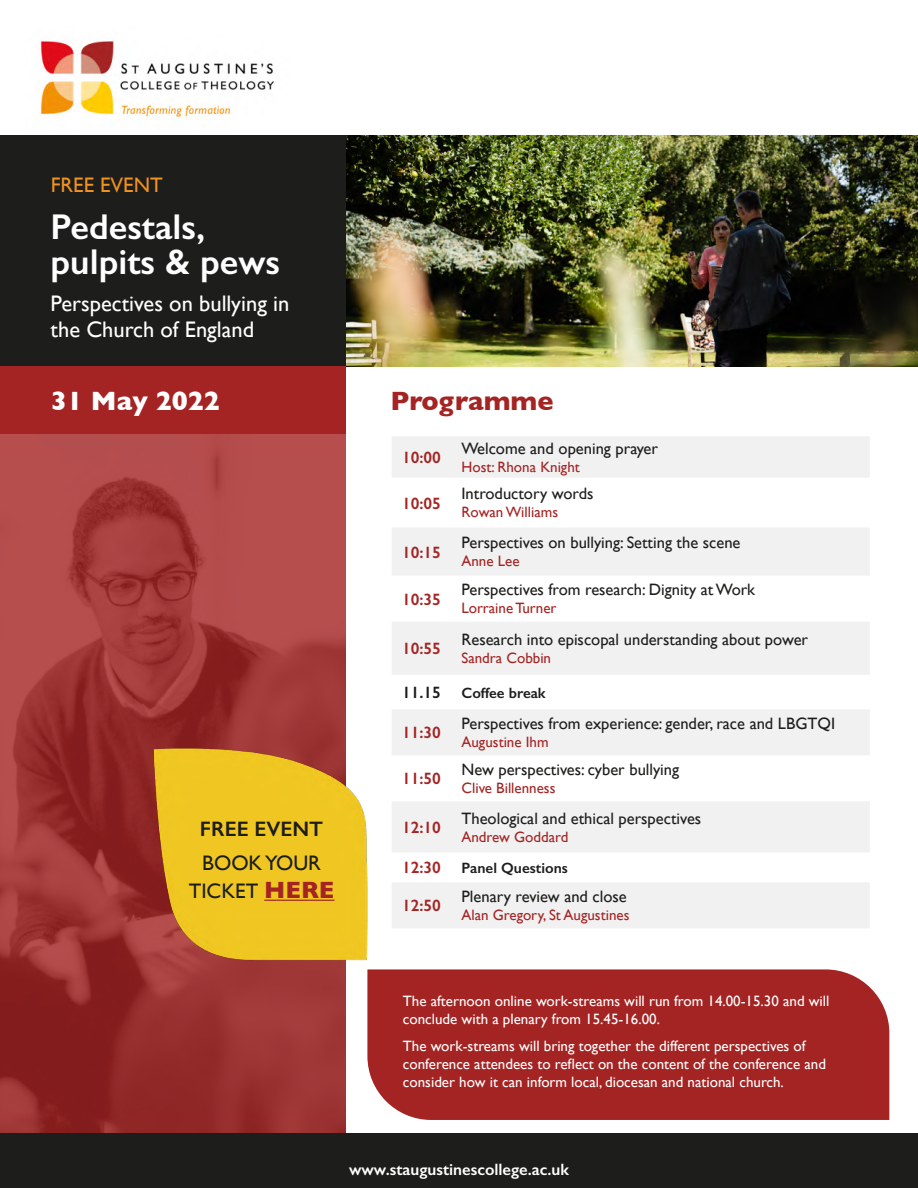
<style>
.page{position:relative;width:918px;height:1188px;background:#fff}
.page>*{position:absolute;margin:0;border:0;box-sizing:border-box;transform-origin:0 0}
.t1{font:600 36px/34.5px "Gill Sans";color:#fff}
.t2{font:700 27px "Gill Sans";color:#a42423}
.t3{font:700 27px "Gill Sans";color:#fff}
.t4{font:22.5px/25.5px "Gill Sans";color:#fff}
.t5{font:21px/28.8px "Gill Sans";color:#1d1d1b;text-align:center}
.t6{font:600 21px "Gill Sans";color:#1d1d1b}
.t7{font:21px "Gill Sans";color:#f19220}
.t8{font:16.5px "Gill Sans";color:#1d1d1b}
.t9{font:600 16.5px "Gill Sans";color:#a42423}
.t10{font:600 16.5px "Gill Sans";color:#fff}
.t11{font:15px/18px "Gill Sans";color:#fff}
.t12{font:15px "Gill Sans";color:#a42423}
.t13{font:600 15px/31.2px "Gill Sans";color:#1d1d1b;text-align:right}
.s1{font-weight:700;font-size:24px;color:#a42423}
.s2{font-size:16.5px}
.s3{font-weight:400;color:#a42423}
.s4{font-size:16.5px;color:#a42423}
</style>
<div class="page">
<img style="left:345px;top:135px;width:573px;height:231px">
<div style="left:0;top:135px;width:345px;height:298px;background:#1d1d1b"></div>
<img style="left:0;top:433px;width:345px;height:701px">
<div style="left:367px;top:969px;width:522px;height:151px;background:#a42423"></div>
<div style="left:0;top:1134px;width:918px;height:54px;background:#1d1d1b"></div>
<svg style="left:392px;top:436px;width:478px;height:492px;fill:#f1f1f2"></svg>
<div style="left:0;top:366px;width:345px;height:67px;background:#a42423"></div>
<img style="left:40px;top:40px;width:234px;height:79px">
<img style="left:146px;top:720px;width:231px;height:253px">
<hr style="left:264px;top:900px;width:71px;height:1px;background:#a42423">
<p class="t7" style="left:51px;top:173px;width:114px">FREE EVENT</p>
<h1 class="t1" style="left:51px;top:209px;width:231px">Pedestals, pulpits &amp; pews</h1>
<h3 class="t4" style="left:51px;top:291px;width:240px">Perspectives on bullying in the Church of England</h3>
<h2 class="t3" style="left:51px;top:379px;width:171px">31 May 2022</h2>
<p class="t6" style="left:200px;top:816px;width:125px">FREE EVENT</p>
<p class="t5" style="left:189px;top:848px;width:147px">BOOK YOUR<br>TICKET <span class="s1">HERE</span></p>
<h2 class="t2" style="left:390px;top:379px;width:164px">Programme</h2>
<p class="t9" style="left:402px;top:447px;width:40px">10:00</p>
<p class="t8" style="left:461px;top:438px;width:198px">Welcome and opening prayer</p>
<p class="t12" style="left:461px;top:458px;width:120px">Host: Rhona Knight</p>
<p class="t9" style="left:402px;top:493px;width:40px">10:05</p>
<p class="t8" style="left:461px;top:484px;width:134px">Introductory words</p>
<p class="t12" style="left:461px;top:503px;width:98px">Rowan Williams</p>
<p class="t9" style="left:402px;top:542px;width:40px">10:15</p>
<p class="t8" style="left:461px;top:533px;width:281px">Perspectives on bullying: Setting the scene</p>
<p class="t12" style="left:461px;top:552px;width:60px">Anne Lee</p>
<p class="t9" style="left:402px;top:589px;width:40px">10:35</p>
<p class="t8" style="left:461px;top:580px;width:295px">Perspectives from research: Dignity at Work</p>
<p class="t12" style="left:462px;top:599px;width:97px">Lorraine Turner</p>
<p class="t9" style="left:402px;top:639px;width:40px">10:55</p>
<p class="t8" style="left:461px;top:630px;width:348px">Research into episcopal understanding about power</p>
<p class="t12" style="left:461px;top:649px;width:91px">Sandra Cobbin</p>
<p class="t13" style="left:402px;top:677px;width:145px"><span class="s2">11.15</span> Coffee break</p>
<p class="t9" style="left:402px;top:723px;width:40px">11:30</p>
<p class="t8" style="left:461px;top:714px;width:375px">Perspectives from experience: gender, race and LBGTQI</p>
<p class="t12" style="left:461px;top:733px;width:89px">Augustine Ihm</p>
<p class="t9" style="left:402px;top:769px;width:40px">11:50</p>
<p class="t8" style="left:461px;top:760px;width:219px">New perspectives: cyber bullying</p>
<p class="t12" style="left:461px;top:779px;width:96px">Clive Billenness</p>
<p class="t9" style="left:402px;top:817px;width:40px">12:10</p>
<p class="t8" style="left:461px;top:808px;width:241px">Theological and ethical perspectives</p>
<p class="t13" style="left:402px;top:821px;width:168px"><span class="s3">Andrew Goddard<br></span><span class="s4">12:30</span> Panel Questions</p>
<p class="t9" style="left:402px;top:896px;width:40px">12:50</p>
<p class="t8" style="left:461px;top:887px;width:167px">Plenary review and close</p>
<p class="t12" style="left:461px;top:906px;width:169px">Alan Gregory, St Augustines</p>
<p class="t11" style="left:403px;top:992px;width:428px">The afternoon online work-streams will run from 14.00-15.30 and will conclude with a plenary from 15.45-16.00.</p>
<p class="t11" style="left:403px;top:1036px;width:425px">The work-streams will bring together the different perspectives of conference attendees to reflect on the content of the conference and consider how it can inform local, diocesan and national church.</p>
<p class="t10" style="left:349px;top:1159px;width:221px">www.staugustinescollege.ac.uk</p>
</div>
